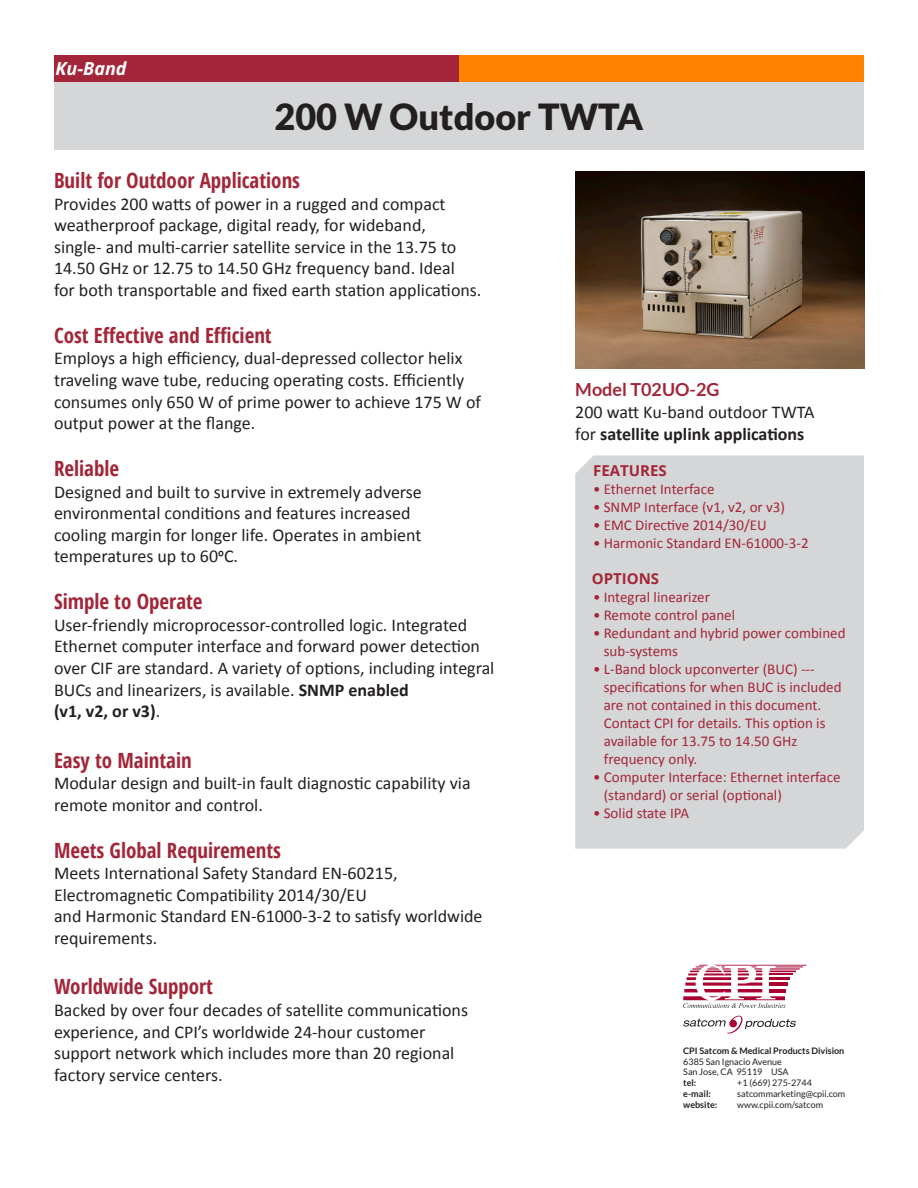
<style>
.page{position:relative;width:918px;height:1188px;background:#fff}
.page>*{position:absolute;margin:0;border:0;box-sizing:border-box;transform-origin:0 0}
.t1{font:900 36px "Lato";color:#231f20}
.t2{font:700 condensed 21px "Open Sans";color:#a32638}
.t3{font:18px/21.6px "Calibri";color:#231f20}
.t4{font:700 18px "Calibri";color:#231f20}
.t5{font:700 18px "Lato";color:#a32638}
.t6{font:italic 700 18px "Open Sans";color:#fff}
.t7{font:15px/18px "Calibri";color:#a32638}
.t8{font:700 15px "Open Sans";color:#a32638}
.t9{font:9px "Lato";color:#231f20}
.t10{font:700 9px "Lato";color:#231f20}
.s1{font-weight:700}
.s2{font-weight:400}
</style>
<div class="page">
<div style="left:54px;top:82px;width:810px;height:67px;background:#d5d6d8"></div>
<div style="left:459px;top:55px;width:405px;height:27px;background:#ff8300"></div>
<div style="left:54px;top:55px;width:405px;height:27px;background:#a32638"></div>
<img style="left:575px;top:172px;width:289px;height:196px">
<div style="left:575px;top:455px;width:289px;height:394px;background:#d5d6d8"></div>
<svg style="left:683px;top:1015px;width:113px;height:19px"></svg>
<svg style="left:683px;top:965px;width:123px;height:43px"></svg>
<p class="t6" style="left:56px;top:56px;width:73px">Ku-Band</p>
<p class="t1" style="left:275px;top:96px;width:370px">200 W Outdoor TWTA</p>
<p class="t2" style="left:54px;top:166px;width:248px">Built for Outdoor Applications</p>
<p class="t3" style="left:54px;top:193px;width:393px">Provides 200 watts of power in a rugged and compact</p>
<p class="t3" style="left:54px;top:214px;width:429px">weatherproof package, digital ready, for wideband,<br>single- and multi-carrier satellite service in the 13.75 to 14.50 GHz or 12.75 to 14.50 GHz frequency band. Ideal<br>for both transportable and fixed earth station applications.</p>
<p class="t2" style="left:54px;top:320px;width:219px">Cost Effective and Efficient</p>
<p class="t3" style="left:54px;top:348px;width:428px">Employs a high efficiency, dual-depressed collector helix traveling wave tube, reducing operating costs. Efficiently consumes only 650 W of prime power to achieve 175 W of output power at the flange.</p>
<p class="t2" style="left:54px;top:454px;width:67px">Reliable</p>
<p class="t3" style="left:54px;top:481px;width:369px">Designed and built to survive in extremely adverse environmental conditions and features increased cooling margin for longer life. Operates in ambient temperatures up to 600C.</p>
<p class="t2" style="left:54px;top:587px;width:150px">Simple to Operate</p>
<p class="t3" style="left:54px;top:614px;width:442px">User-friendly microprocessor-controlled logic. Integrated Ethernet computer interface and forward power detection over CIF are standard. A variety of options, including integral BUCs and linearizers, is available. <span class="s1">SNMP enabled<br>(v1, v2, or v3)</span>.</p>
<p class="t2" style="left:54px;top:745px;width:139px">Easy to Maintain</p>
<p class="t3" style="left:54px;top:772px;width:418px">Modular design and built-in fault diagnostic capability via remote monitor and control.</p>
<p class="t2" style="left:54px;top:835px;width:229px">Meets Global Requirements</p>
<p class="t3" style="left:54px;top:862px;width:345px">Meets International Safety Standard EN-60215,</p>
<p class="t3" style="left:54px;top:884px;width:314px">Electromagnetic Compatibility 2014/30/EU</p>
<p class="t3" style="left:54px;top:906px;width:430px">and Harmonic Standard EN-61000-3-2 to satisfy worldwide requirements.</p>
<p class="t2" style="left:54px;top:972px;width:161px">Worldwide Support</p>
<p class="t3" style="left:54px;top:999px;width:416px">Backed by over four decades of satellite communications</p>
<p class="t3" style="left:54px;top:1021px;width:373px">experience, and CPI’s worldwide 24-hour customer</p>
<p class="t3" style="left:54px;top:1042px;width:402px">support network which includes more than 20 regional</p>
<p class="t3" style="left:54px;top:1064px;width:170px">factory service centers.</p>
<p class="t5" style="left:575px;top:380px;width:146px">Model T02UO-2G</p>
<p class="t3" style="left:575px;top:401px;width:241px">200 watt Ku-band outdoor TWTA</p>
<p class="t4" style="left:575px;top:422px;width:231px"><span class="s2">for</span> satellite uplink applications</p>
<p class="t8" style="left:593px;top:460px;width:75px">FEATURES</p>
<p class="t7" style="left:593px;top:480px;width:123px">• Ethernet Interface</p>
<p class="t7" style="left:593px;top:498px;width:193px">• SNMP Interface (v1, v2, or v3)</p>
<p class="t7" style="left:593px;top:516px;width:175px">• EMC Directive 2014/30/EU</p>
<p class="t7" style="left:593px;top:534px;width:217px">• Harmonic Standard EN-61000-3-2</p>
<p class="t8" style="left:592px;top:568px;width:69px">OPTIONS</p>
<p class="t7" style="left:593px;top:588px;width:118px">• Integral linearizer</p>
<p class="t7" style="left:593px;top:606px;width:143px">• Remote control panel</p>
<p class="t7" style="left:604px;top:624px;width:243px;text-indent:-10px">• Redundant and hybrid power combined sub-systems</p>
<p class="t7" style="left:604px;top:660px;width:239px;text-indent:-10px">• L-Band block upconverter (BUC) --- specifications for when BUC is included are not contained in this document.<br>Contact CPI for details. This option is available for 13.75 to 14.50 GHz frequency only.</p>
<p class="t7" style="left:604px;top:768px;width:238px;text-indent:-10px">• Computer Interface: Ethernet interface (standard) or serial (optional)</p>
<p class="t7" style="left:593px;top:804px;width:97px">• Solid state IPA</p>
<p class="t10" style="left:683px;top:1045px;width:163px">CPI Satcom &amp; Medical Products Division</p>
<p class="t9" style="left:683px;top:1056px;width:100px">6385 San Ignacio Avenue</p>
<p class="t9" style="left:683px;top:1067px;width:107px">San Jose, CA 95119 USA</p>
<p class="t10" style="left:683px;top:1078px;width:15px">tel:</p>
<p class="t9" style="left:737px;top:1078px;width:76px">+1 (669) 275-2744</p>
<p class="t10" style="left:683px;top:1089px;width:29px">e-mail:</p>
<p class="t9" style="left:737px;top:1089px;width:110px">satcommarketing@cpii.com</p>
<p class="t10" style="left:683px;top:1099px;width:36px">website:</p>
<p class="t9" style="left:737px;top:1100px;width:87px">www.cpii.com/satcom</p>
</div>
